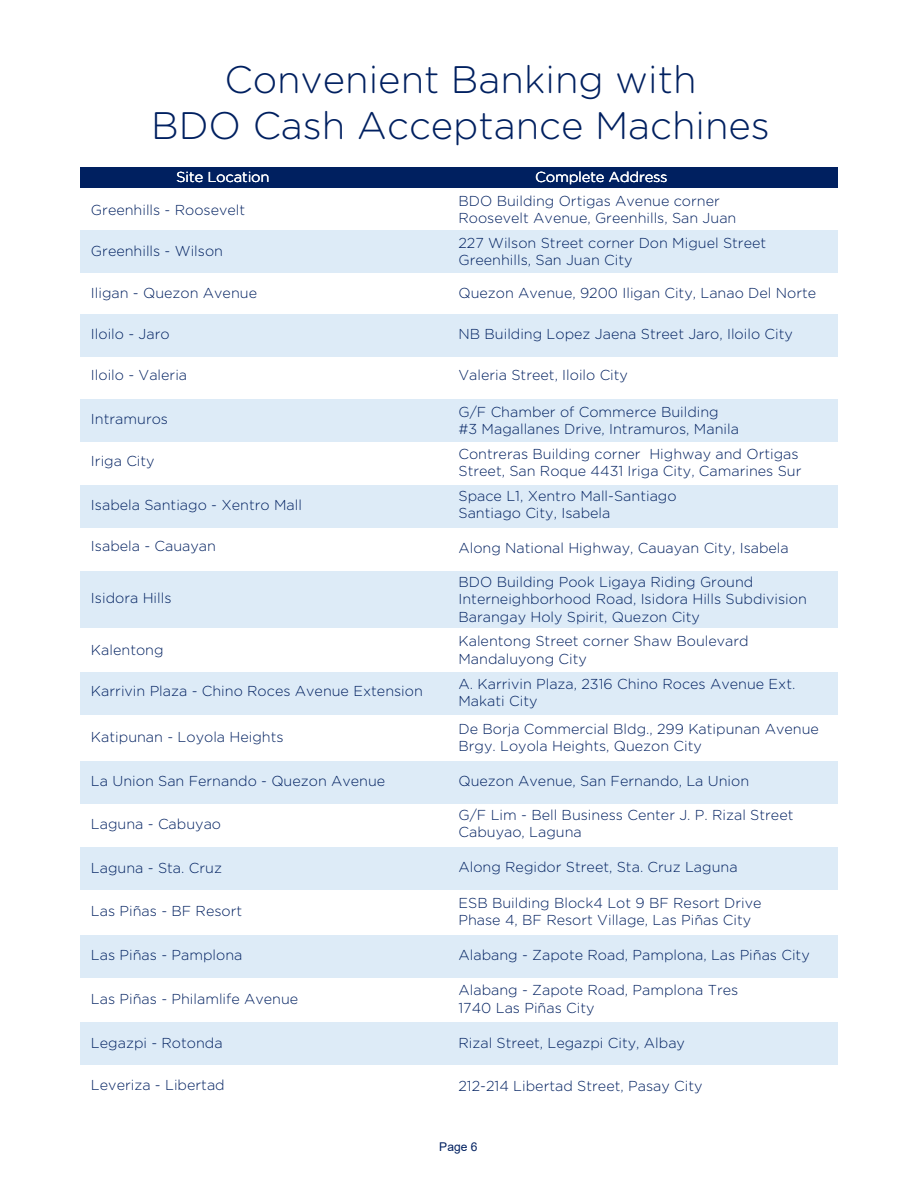
<style>
.page{position:relative;width:918px;height:1188px;background:#fff}
.page>*{position:absolute;margin:0;border:0;box-sizing:border-box;transform-origin:0 0}
.t1{font:300 38.4px/45.9px "Gotham Rounded";color:#002060;text-align:center}
.t2{font:300 14.4px/17.2px "Gotham Rounded";color:#002060}
.t3{font:300 14.4px "Gotham Rounded";color:#fff}
.t4{font:12px "Arial";color:#002060}
</style>
<div class="page">
<div style="left:80px;top:571px;width:758px;height:57px;background:#ddebf7"></div>
<div style="left:80px;top:167px;width:758px;height:20px;background:#002060"></div>
<div style="left:80px;top:230px;width:758px;height:42px;background:#ddebf7"></div>
<div style="left:80px;top:315px;width:758px;height:42px;background:#ddebf7"></div>
<div style="left:80px;top:400px;width:758px;height:42px;background:#ddebf7"></div>
<div style="left:80px;top:485px;width:758px;height:42px;background:#ddebf7"></div>
<div style="left:80px;top:761px;width:758px;height:42px;background:#ddebf7"></div>
<div style="left:80px;top:673px;width:758px;height:42px;background:#ddebf7"></div>
<div style="left:80px;top:847px;width:758px;height:43px;background:#ddebf7"></div>
<div style="left:80px;top:935px;width:758px;height:42px;background:#ddebf7"></div>
<div style="left:80px;top:1022px;width:758px;height:42px;background:#ddebf7"></div>
<h1 class="t1" style="left:151px;top:55px;width:620px">Convenient Banking with<br>BDO Cash Acceptance Machines</h1>
<p class="t3" style="left:176px;top:167px;width:95px">Site Location</p>
<p class="t3" style="left:536px;top:167px;width:134px">Complete Address</p>
<p class="t2" style="left:91px;top:201px;width:156px">Greenhills - Roosevelt</p>
<p class="t2" style="left:91px;top:242px;width:134px">Greenhills - Wilson</p>
<p class="t2" style="left:91px;top:283px;width:168px">Iligan - Quezon Avenue</p>
<p class="t2" style="left:91px;top:324px;width:80px">Iloilo - Jaro</p>
<p class="t2" style="left:91px;top:366px;width:98px">Iloilo - Valeria</p>
<p class="t2" style="left:91px;top:410px;width:79px">Intramuros</p>
<p class="t2" style="left:91px;top:451px;width:65px">Iriga City</p>
<p class="t2" style="left:91px;top:495px;width:212px">Isabela Santiago - Xentro Mall</p>
<p class="t2" style="left:91px;top:537px;width:127px">Isabela - Cauayan</p>
<p class="t2" style="left:91px;top:589px;width:82px">Isidora Hills</p>
<p class="t2" style="left:91px;top:640px;width:74px">Kalentong</p>
<p class="t2" style="left:91px;top:682px;width:333px">Karrivin Plaza - Chino Roces Avenue Extension</p>
<p class="t2" style="left:91px;top:727px;width:194px">Katipunan - Loyola Heights</p>
<p class="t2" style="left:91px;top:772px;width:296px">La Union San Fernando - Quezon Avenue</p>
<p class="t2" style="left:91px;top:814px;width:132px">Laguna - Cabuyao</p>
<p class="t2" style="left:91px;top:859px;width:133px">Laguna - Sta. Cruz</p>
<p class="t2" style="left:91px;top:901px;width:153px">Las Piñas - BF Resort</p>
<p class="t2" style="left:91px;top:946px;width:153px">Las Piñas - Pamplona</p>
<p class="t2" style="left:91px;top:990px;width:209px">Las Piñas - Philamlife Avenue</p>
<p class="t2" style="left:91px;top:1034px;width:133px">Legazpi - Rotonda</p>
<p class="t2" style="left:91px;top:1075px;width:135px">Leveriza - Libertad</p>
<p class="t2" style="left:458px;top:192px;width:279px">BDO Building Ortigas Avenue corner<br>Roosevelt Avenue, Greenhills, San Juan</p>
<p class="t2" style="left:458px;top:234px;width:309px">227 Wilson Street corner Don Miguel Street<br>Greenhills, San Juan City</p>
<p class="t2" style="left:458px;top:283px;width:359px">Quezon Avenue, 9200 Iligan City, Lanao Del Norte</p>
<p class="t2" style="left:458px;top:324px;width:336px">NB Building Lopez Jaena Street Jaro, Iloilo City</p>
<p class="t2" style="left:458px;top:366px;width:171px">Valeria Street, Iloilo City</p>
<p class="t2" style="left:458px;top:403px;width:282px">G/F Chamber of Commerce Building #3 Magallanes Drive, Intramuros, Manila</p>
<p class="t2" style="left:458px;top:445px;width:345px">Contreras Building corner Highway and Ortigas<br>Street, San Roque 4431 Iriga City, Camarines Sur</p>
<p class="t2" style="left:458px;top:487px;width:220px">Space L1, Xentro Mall-Santiago<br>Santiago City, Isabela</p>
<p class="t2" style="left:458px;top:539px;width:332px">Along National Highway, Cauayan City, Isabela</p>
<p class="t2" style="left:458px;top:573px;width:350px">BDO Building Pook Ligaya Riding Ground<br>Interneighborhood Road, Isidora Hills Subdivision<br>Barangay Holy Spirit, Quezon City</p>
<p class="t2" style="left:458px;top:632px;width:292px">Kalentong Street corner Shaw Boulevard<br>Mandaluyong City</p>
<p class="t2" style="left:458px;top:674px;width:339px">A. Karrivin Plaza, 2316 Chino Roces Avenue Ext.<br>Makati City</p>
<p class="t2" style="left:458px;top:719px;width:362px">De Borja Commercial Bldg., 299 Katipunan Avenue<br>Brgy. Loyola Heights, Quezon City</p>
<p class="t2" style="left:458px;top:772px;width:292px">Quezon Avenue, San Fernando, La Union</p>
<p class="t2" style="left:458px;top:805px;width:337px">G/F Lim - Bell Business Center J. P. Rizal Street<br>Cabuyao, Laguna</p>
<p class="t2" style="left:458px;top:858px;width:281px">Along Regidor Street, Sta. Cruz Laguna</p>
<p class="t2" style="left:458px;top:893px;width:305px">ESB Building Block4 Lot 9 BF Resort Drive<br>Phase 4, BF Resort Village, Las Piñas City</p>
<p class="t2" style="left:458px;top:946px;width:353px">Alabang - Zapote Road, Pamplona, Las Piñas City</p>
<p class="t2" style="left:458px;top:981px;width:281px">Alabang - Zapote Road, Pamplona Tres<br>1740 Las Piñas City</p>
<p class="t2" style="left:458px;top:1034px;width:228px">Rizal Street, Legazpi City, Albay</p>
<p class="t2" style="left:458px;top:1076px;width:246px">212-214 Libertad Street, Pasay City</p>
<p class="t4" style="left:439px;top:1138px;width:40px">Page 6</p>
</div>
